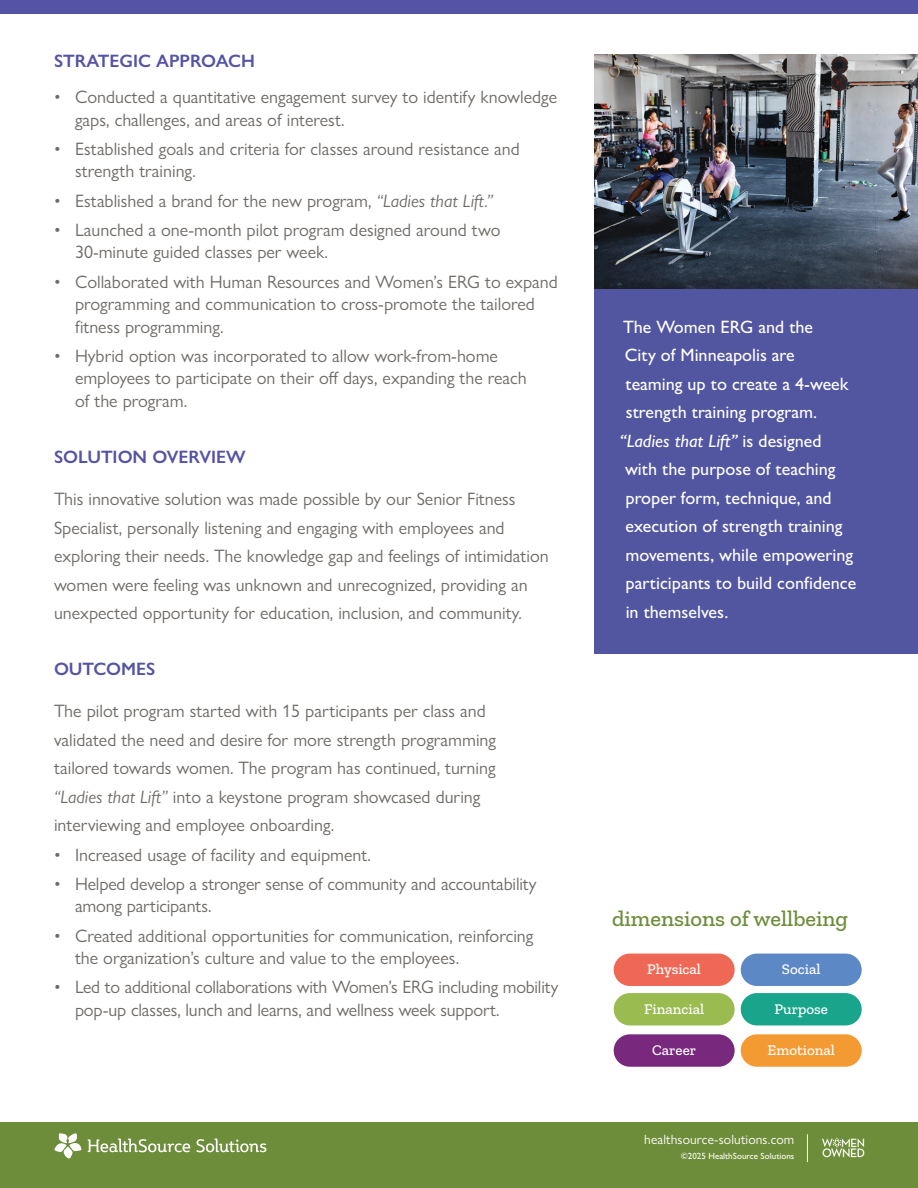
<style>
.page{position:relative;width:918px;height:1188px;background:#fff}
.page>*{position:absolute;margin:0;border:0;box-sizing:border-box;transform-origin:0 0}
.CS__subhead__zilla{font:500 22.5px "Zilla Slab";color:#6e8d3a}
.CS__Bulleted_Texts{font:18px/22.5px "Gill Sans Nova";color:#6e6a66}
.CS__Text{font:18px/28.5px "Gill Sans Nova";color:#6e6a66}
.CS__Text-2{font:500 18px "Gill Sans Nova";color:#fff}
.CS__subheads{font:600 18px "Gill Sans Nova";color:#5553a3}
.CS__Text-3{font:italic 500 18px "Gill Sans Nova";color:#fff}
.t1{font:500 15px "Zilla Slab";color:#fff}
.t2{font:13.5px "Gill Sans Nova";letter-spacing:.01em;color:#fff}
.t3{font:500 9px "Gill Sans Nova";color:#fff}
.s1{font-style:italic}
.s2{font-style:normal}
</style>
<div class="page">
<div style="left:0;top:0;width:918px;height:14px;background:#5553a3"></div>
<div style="left:0;top:1123px;width:918px;height:65px;background:#6e8d3a"></div>
<svg style="left:88px;top:1138px;width:102px;height:14px"></svg>
<svg style="left:197px;top:1138px;width:69px;height:14px"></svg>
<svg style="left:54px;top:1133px;width:27px;height:26px"></svg>
<svg style="left:807px;top:1134px;width:1px;height:28px"></svg>
<img style="left:822px;top:1138px;width:42px;height:20px">
<div style="left:614px;top:1034px;width:121px;height:33px;background:#78297e;border-radius:16px"></div>
<div style="left:614px;top:954px;width:121px;height:32px;background:#ee6855;border-radius:16px"></div>
<div style="left:741px;top:954px;width:121px;height:32px;background:#5d88c6;border-radius:16px"></div>
<div style="left:741px;top:993px;width:121px;height:32px;background:#19a58b;border-radius:16px"></div>
<div style="left:741px;top:1034px;width:121px;height:33px;background:#f49a33;border-radius:16px"></div>
<div style="left:614px;top:993px;width:121px;height:32px;background:#99bb50;border-radius:16px"></div>
<div style="left:594px;top:237px;width:324px;height:416px;background:#52559f"></div>
<img style="left:594px;top:54px;width:324px;height:234px">
<p class="CS__subheads" style="left:54px;top:50px;width:202px">STRATEGIC APPROACH</p>
<p class="CS__Bulleted_Texts" style="left:75px;top:86px;width:484px;text-indent:-21px">• Conducted a quantitative engagement survey to identify knowledge gaps, challenges, and areas of interest.</p>
<p class="CS__Bulleted_Texts" style="left:75px;top:137px;width:446px;text-indent:-21px">• Established goals and criteria for classes around resistance and strength training.</p>
<p class="CS__Bulleted_Texts" style="left:54px;top:189px;width:441px">• Established a brand for the new program, <span class="s1">“Ladies that Lift.”</span></p>
<p class="CS__Bulleted_Texts" style="left:75px;top:218px;width:427px;text-indent:-21px">• Launched a one-month pilot program designed around two<br>30-minute guided classes per week.</p>
<p class="CS__Bulleted_Texts" style="left:75px;top:270px;width:484px;text-indent:-21px">• Collaborated with Human Resources and Women’s ERG to expand programming and communication to cross-promote the tailored fitness programming.</p>
<p class="CS__Bulleted_Texts" style="left:75px;top:344px;width:453px;text-indent:-21px">• Hybrid option was incorporated to allow work-from-home employees to participate on their off days, expanding the reach of the program.</p>
<p class="CS__subheads" style="left:54px;top:446px;width:193px">SOLUTION OVERVIEW</p>
<p class="CS__Text" style="left:54px;top:485px;width:496px">This innovative solution was made possible by our Senior Fitness Specialist, personally listening and engaging with employees and exploring their needs. The knowledge gap and feelings of intimidation women were feeling was unknown and unrecognized, providing an unexpected opportunity for education, inclusion, and community.</p>
<p class="CS__subheads" style="left:54px;top:658px;width:103px">OUTCOMES</p>
<p class="CS__Text" style="left:54px;top:697px;width:444px">The pilot program started with 15 participants per class and validated the need and desire for more strength programming tailored towards women. The program has continued, turning <span class="s1">“Ladies that Lift”</span> into a keystone program showcased during interviewing and employee onboarding.</p>
<p class="CS__Bulleted_Texts" style="left:54px;top:843px;width:318px">• Increased usage of facility and equipment.</p>
<p class="CS__Bulleted_Texts" style="left:75px;top:872px;width:463px;text-indent:-21px">• Helped develop a stronger sense of community and accountability among participants.</p>
<p class="CS__Bulleted_Texts" style="left:75px;top:924px;width:460px;text-indent:-21px">• Created additional opportunities for communication, reinforcing the organization’s culture and value to the employees.</p>
<p class="CS__Bulleted_Texts" style="left:75px;top:976px;width:485px;text-indent:-21px">• Led to additional collaborations with Women’s ERG including mobility pop-up classes, lunch and learns, and wellness week support.</p>
<p class="CS__Text-2" style="left:623px;top:315px;width:192px">The Women ERG and the</p>
<p class="CS__Text-2" style="left:625px;top:344px;width:171px">City of Minneapolis are</p>
<p class="CS__Text-2" style="left:625px;top:372px;width:225px">teaming up to create a 4-week</p>
<p class="CS__Text-2" style="left:626px;top:401px;width:193px">strength training program.</p>
<p class="CS__Text-3" style="left:620px;top:429px;width:203px">“Ladies that Lift” <span class="s2">is designed</span></p>
<p class="CS__Text-2" style="left:625px;top:458px;width:212px">with the purpose of teaching</p>
<p class="CS__Text-2" style="left:626px;top:486px;width:208px">proper form, technique, and</p>
<p class="CS__Text-2" style="left:625px;top:515px;width:219px">execution of strength training</p>
<p class="CS__Text-2" style="left:626px;top:543px;width:229px">movements, while empowering</p>
<p class="CS__Text-2" style="left:626px;top:572px;width:232px">participants to build confidence</p>
<p class="CS__Text-2" style="left:626px;top:600px;width:104px">in themselves.</p>
<p class="CS__subhead__zilla" style="left:612px;top:906px;width:238px">dimensions of wellbeing</p>
<p class="t1" style="left:647px;top:961px;width:55px">Physical</p>
<p class="t1" style="left:644px;top:1000px;width:62px">Financial</p>
<p class="t1" style="left:774px;top:1000px;width:55px">Purpose</p>
<p class="t1" style="left:782px;top:961px;width:40px">Social</p>
<p class="t1" style="left:652px;top:1042px;width:46px">Career</p>
<p class="t1" style="left:768px;top:1042px;width:69px">Emotional</p>
<p class="t2" style="left:644px;top:1131px;width:152px">healthsource-solutions.com</p>
<p class="t3" style="left:681px;top:1150px;width:115px">©2025 HealthSource Solutions</p>
</div>
